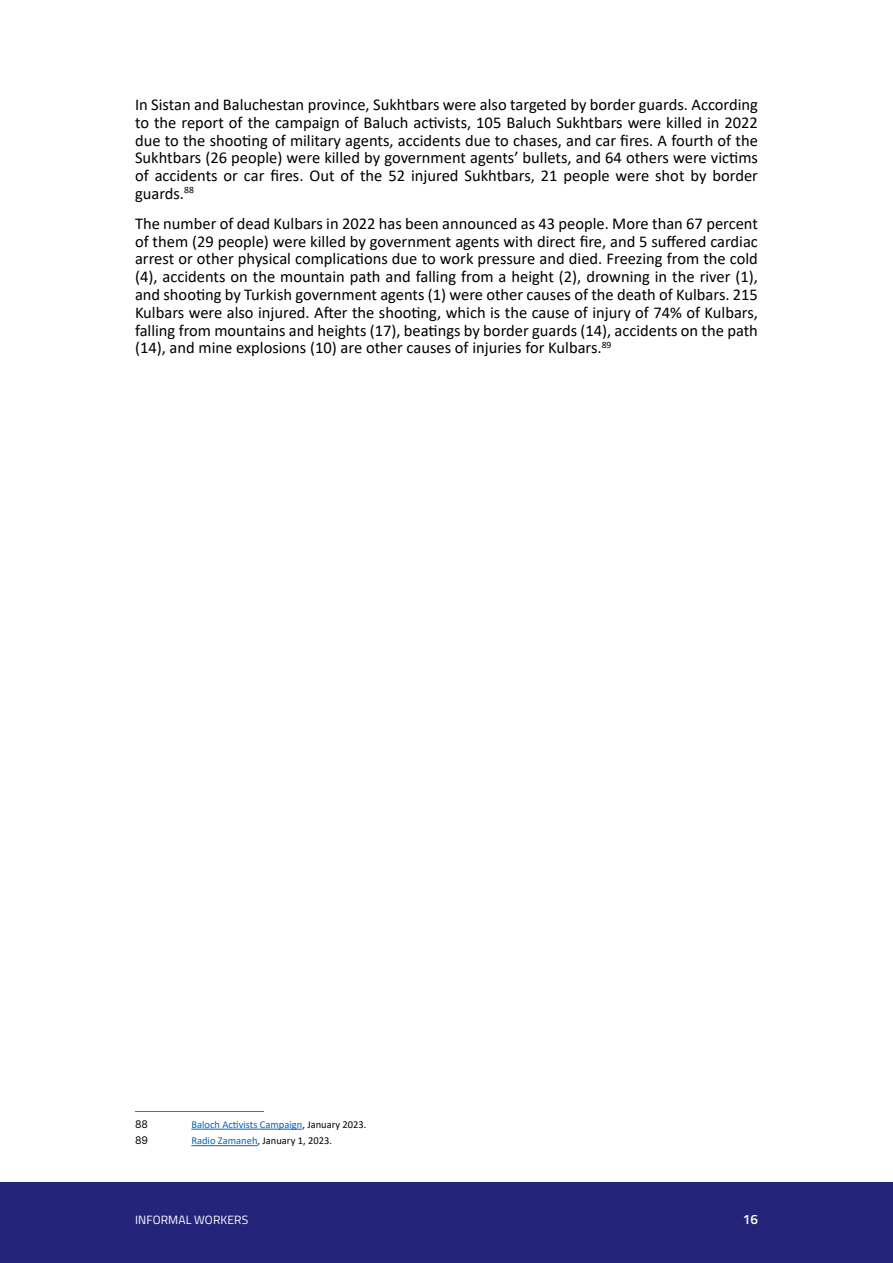
<style>
.page{position:relative;width:893px;height:1263px;background:#fff}
.page>*{position:absolute;margin:0;border:0;box-sizing:border-box;transform-origin:0 0}
.t1{font:16.5px/17.9px "Calibri";color:#000;text-align:justify}
.t2{font:600 13.5px "Titillium Web";color:#fff}
.t3{font:12px "Titillium Web";letter-spacing:.01em;color:#fff}
.t4{font:10.5px "Calibri";color:#0563c1}
.t5{font:10.5px "Calibri";color:#000}
.t6{font:10.5px "Inter";color:#000}
.s1{color:#000}
.s2{color:#0563c1}
</style>
<div class="page">
<div style="left:0;top:1182px;width:893px;height:81px;background:#24257a"></div>
<hr style="left:135px;top:1111px;width:129px;height:1px;background:#676868">
<hr style="left:191px;top:1129px;width:111px;height:1px;background:#0563c1">
<hr style="left:191px;top:1145px;width:67px;height:1px;background:#0563c1">
<p class="t1" style="left:135px;top:95px;width:624px">In Sistan and Baluchestan province, Sukhtbars were also targeted by border guards. According to the report of the campaign of Baluch activists, 105 Baluch Sukhtbars were killed in 2022 due to the shooting of military agents, accidents due to chases, and car fires. A fourth of the Sukhtbars (26 people) were killed by government agents’ bullets, and 64 others were victims of accidents or car fires. Out of the 52 injured Sukhtbars, 21 people were shot by border guards.<sup>88</sup></p>
<p class="t1" style="left:135px;top:214px;width:624px">The number of dead Kulbars in 2022 has been announced as 43 people. More than 67 percent of them (29 people) were killed by government agents with direct fire, and 5 suffered cardiac arrest or other physical complications due to work pressure and died. Freezing from the cold (4), accidents on the mountain path and falling from a height (2), drowning in the river (1), and shooting by Turkish government agents (1) were other causes of the death of Kulbars. 215<br>Kulbars were also injured. After the shooting, which is the cause of injury of 74% of Kulbars, falling from mountains and heights (17), beatings by border guards (14), accidents on the path (14), and mine explosions (10) are other causes of injuries for Kulbars.<sup>89</sup></p>
<p class="t6" style="left:135px;top:1116px;width:14px">88</p>
<p class="t4" style="left:191px;top:1117px;width:177px">Baloch Activists Campaign<span class="s1">, January 2023.</span></p>
<p class="t6" style="left:135px;top:1133px;width:15px">89</p>
<p class="t5" style="left:191px;top:1134px;width:142px"><span class="s2">Radio Zamaneh</span>, January 1, 2023.</p>
<p class="t3" style="left:135px;top:1211px;width:27px">INFORM</p>
<p class="t3" style="left:178px;top:1211px;width:57px">AL WORKERS</p>
<p class="t2" style="left:743px;top:1209px;width:17px">16</p>
</div>
